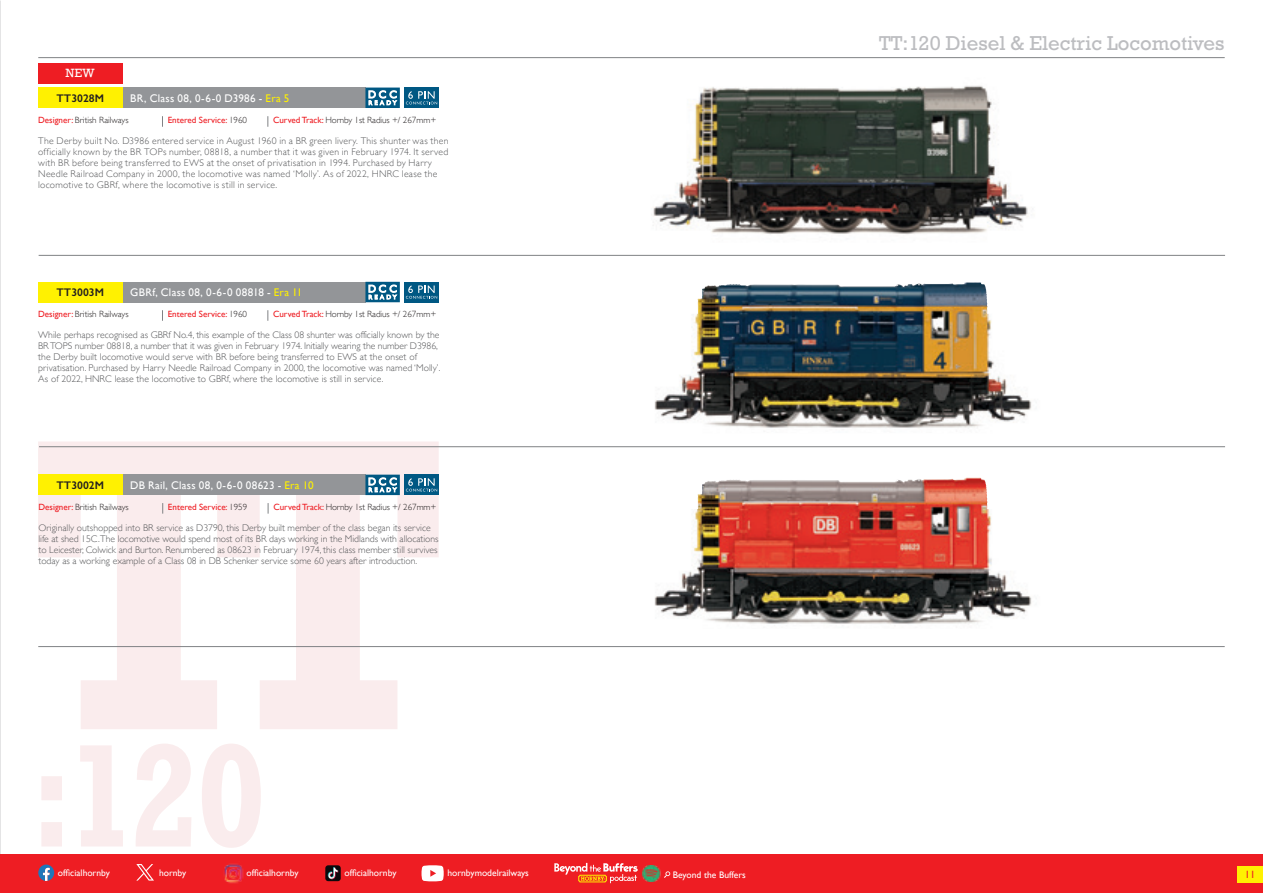
<style>
.page{position:relative;width:1263px;height:893px;background:#fff}
.page>*{position:absolute;margin:0;border:0;box-sizing:border-box;transform-origin:0 0}
.t1{font:20.4px "Rockwell Std";color:#bcbdc0}
.t2{font:11.25px "Rockwell";color:#fff}
.t3{font:11.1px "Gill Sans";letter-spacing:.025em;color:#fff}
.t4{font:600 11.1px "Gill Sans";color:#231f20}
.t5{font:10.5px "Gill Sans";color:#ee1d23}
.t6{font:300 9.75px/11.1px "Gill Sans";letter-spacing:.005em;color:#57585a}
.t7{font:300 9.75px/11.1px "Gill Sans";letter-spacing:.025em;color:#57585a}
.t8{font:9.45px "Gill Sans";color:#fff}
.t9{font:300 9px "Gill Sans";color:#231f20}
.t10{font:9px "Gill Sans";color:#ee1d23}
.s1{color:#fff101}
.s2{font-weight:400;color:#ee1d23}
.s3{font-weight:300;color:#231f20}
</style>
<div class="page">
<img style="left:0;top:0;width:1px;height:874px">
<div style="left:0;top:855px;width:1263px;height:38px;background:#ee1d23"></div>
<div style="left:1237px;top:866px;width:26px;height:16px;background:#fff101"></div>
<svg style="left:38px;top:442px;width:401px;height:287px;fill:#faeced"></svg>
<svg style="left:41px;top:744px;width:220px;height:104px"></svg>
<hr style="left:38px;top:57px;width:1187px;height:1px;background:#808285">
<div style="left:325px;top:865px;width:16px;height:16px;background:#0b090c;border-radius:3px"></div>
<svg style="left:328px;top:867px;width:10px;height:12px"></svg>
<svg style="left:421px;top:865px;width:23px;height:16px"></svg>
<svg style="left:38px;top:864px;width:16px;height:17px"></svg>
<img style="left:224px;top:863px;width:20px;height:21px">
<svg style="left:664px;top:871px;width:6px;height:7px"></svg>
<img style="left:643px;top:865px;width:17px;height:17px">
<svg style="left:554px;top:863px;width:84px;height:20px"></svg>
<svg style="left:136px;top:864px;width:18px;height:17px"></svg>
<hr style="left:38px;top:646px;width:1187px;height:1px;background:#808285">
<hr style="left:39px;top:255px;width:1186px;height:1px;background:#808285">
<hr style="left:39px;top:446px;width:1186px;height:1px;background:#808285">
<div style="left:38px;top:63px;width:84px;height:20px;background:#ee1d23"></div>
<img style="left:653px;top:85px;width:375px;height:149px">
<div style="left:122px;top:88px;width:243px;height:20px;background:#939598"></div>
<div style="left:38px;top:88px;width:84px;height:20px;background:#fff101"></div>
<div style="left:404px;top:88px;width:35px;height:20px;background:#005883"></div>
<svg style="left:406px;top:91px;width:31px;height:13px"></svg>
<svg style="left:365px;top:88px;width:35px;height:20px"></svg>
<img style="left:654px;top:478px;width:378px;height:146px">
<div style="left:122px;top:475px;width:243px;height:20px;background:#939598"></div>
<div style="left:38px;top:475px;width:84px;height:20px;background:#fff101"></div>
<div style="left:404px;top:475px;width:35px;height:20px;background:#005883"></div>
<svg style="left:406px;top:478px;width:31px;height:13px"></svg>
<svg style="left:365px;top:475px;width:35px;height:20px"></svg>
<img style="left:654px;top:282px;width:378px;height:146px">
<div style="left:122px;top:282px;width:243px;height:20px;background:#939598"></div>
<div style="left:38px;top:282px;width:84px;height:20px;background:#fff101"></div>
<div style="left:404px;top:282px;width:35px;height:20px;background:#005883"></div>
<svg style="left:406px;top:285px;width:31px;height:14px"></svg>
<svg style="left:365px;top:282px;width:35px;height:20px"></svg>
<p class="t2" style="left:66px;top:66px;width:31px">NEW</p>
<p class="t4" style="left:57px;top:91px;width:49px">TT3028M</p>
<p class="t3" style="left:130px;top:91px;width:161px">BR, Class 08, 0-6-0 D3986 - <span class="s1">Era 5</span></p>
<p class="t9" style="left:38px;top:113px;width:92px"><span class="s2">Designer:</span> British Railways</p>
<p class="t10" style="left:168px;top:114px;width:81px">Entered Service: <span class="s3">1960</span></p>
<p class="t9" style="left:273px;top:113px;width:165px"><span class="s2">Curved Track:</span> Hornby 1st Radius +/ 267mm+</p>
<p class="t7" style="left:38px;top:134px;width:412px">The Derby built No. D3986 entered service in August 1960 in a BR green livery. This shunter was then officially known by the BR TOPs number, 08818, a number that it was given in February 1974. It served with BR before being transferred to EWS at the onset of privatisation in 1994. Purchased by Harry Needle Railroad Company in 2000, the locomotive was named ‘Molly’. As of 2022, HNRC lease the locomotive to GBRf, where the locomotive is still in service.</p>
<p class="t4" style="left:57px;top:286px;width:49px">TT3003M</p>
<p class="t3" style="left:130px;top:286px;width:174px">GBRf, Class 08, 0-6-0 08818 - <span class="s1">Era 11</span></p>
<p class="t9" style="left:38px;top:307px;width:92px"><span class="s2">Designer:</span> British Railways</p>
<p class="t10" style="left:168px;top:308px;width:81px">Entered Service: <span class="s3">1960</span></p>
<p class="t9" style="left:273px;top:307px;width:165px"><span class="s2">Curved Track:</span> Hornby 1st Radius +/ 267mm+</p>
<p class="t6" style="left:38px;top:328px;width:404px">While perhaps recognised as GBRf No.4, this example of the Class 08 shunter was officially known by the BR TOPS number 08818, a number that it was given in February 1974. Initially wearing the number D3986, the Derby built locomotive would serve with BR before being transferred to EWS at the onset of privatisation. Purchased by Harry Needle Railroad Company in 2000, the locomotive was named ‘Molly’.<br>As of 2022, HNRC lease the locomotive to GBRf, where the locomotive is still in service.</p>
<p class="t4" style="left:57px;top:478px;width:49px">TT3002M</p>
<p class="t3" style="left:130px;top:478px;width:185px">DB Rail, Class 08, 0-6-0 08623 - <span class="s1">Era 10</span></p>
<p class="t9" style="left:38px;top:500px;width:92px"><span class="s2">Designer:</span> British Railways</p>
<p class="t10" style="left:168px;top:501px;width:81px">Entered Service: <span class="s3">1959</span></p>
<p class="t9" style="left:273px;top:500px;width:165px"><span class="s2">Curved Track:</span> Hornby 1st Radius +/ 267mm+</p>
<p class="t6" style="left:38px;top:521px;width:402px">Originally outshopped into BR service as D3790, this Derby built member of the class began its service life at shed 15C.The locomotive would spend most of its BR days working in the Midlands with allocations to Leicester, Colwick and Burton. Renumbered as 08623 in February 1974, this class member still survives today as a working example of a Class 08 in DB Schenker service some 60 years after introduction.</p>
<p class="t8" style="left:58px;top:867px;width:54px">officialhornby</p>
<p class="t8" style="left:247px;top:867px;width:54px">officialhornby</p>
<p class="t8" style="left:344px;top:867px;width:54px">officialhornby</p>
<p class="t8" style="left:447px;top:867px;width:83px">hornbymodelrailways</p>
<p class="t8" style="left:159px;top:867px;width:29px">hornby</p>
<p class="t8" style="left:673px;top:869px;width:74px">Beyond the Buffers</p>
<h1 class="t1" style="left:879px;top:31px;width:347px">TT:120 Diesel &amp; Electric Locomotives</h1>
<p class="t5" style="left:1245px;top:868px;width:12px">11</p>
</div>
